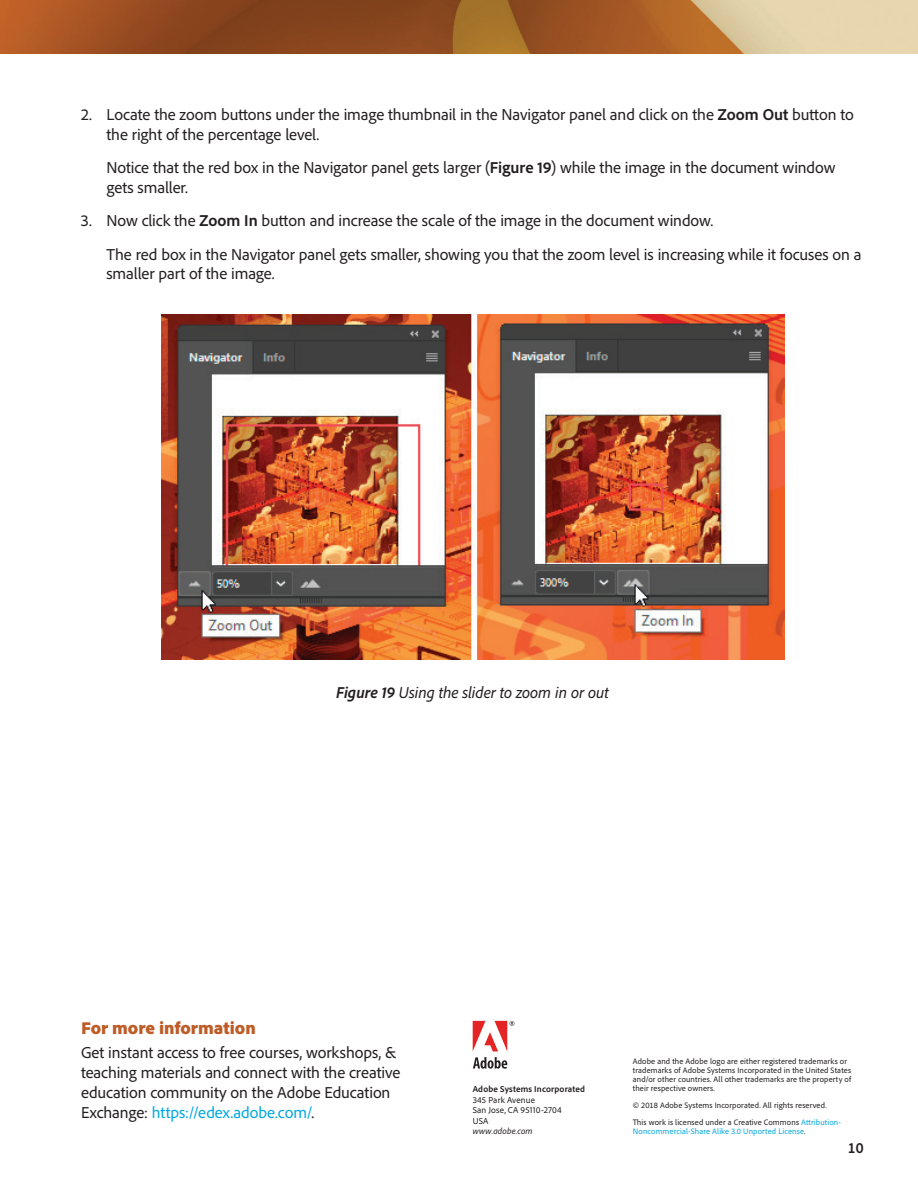
<style>
.page{position:relative;width:918px;height:1188px;background:#fff}
.page>*{position:absolute;margin:0;border:0;box-sizing:border-box;transform-origin:0 0}
.t1{font:900 18px "Adobe Clean";color:#be5c27}
.t2{font:16.5px/19.8px "Adobe Clean";letter-spacing:-.005em;color:#231f20}
.t3{font:italic 16.5px "Adobe Clean";letter-spacing:-.005em;color:#231f20}
.t4{font:700 semi-condensed 15px "Adobe Clean";color:#231f20}
.t5{font:9px/10.5px "Adobe Clean";letter-spacing:.02em;color:#231f20}
.t6{font:700 9px "Adobe Clean";letter-spacing:.02em;color:#231f20}
.t7{font:italic 9px "Adobe Clean";letter-spacing:.015em;color:#231f20}
.t8{font:8.25px/9px "Adobe Clean";letter-spacing:.015em;color:#231f20}
.t9{font:8.25px "Adobe Clean";letter-spacing:.015em;color:#00a8e1}
.s1{font-weight:700}
.s2{color:#00a8e1}
.s3{color:#231f20}
</style>
<div class="page">
<svg style="left:473px;top:1057px;width:34px;height:12px"></svg>
<svg style="left:473px;top:1021px;width:41px;height:30px"></svg>
<img style="left:0;top:0;width:918px;height:54px">
<img style="left:162px;top:315px;width:622px;height:344px">
<p class="t2" style="left:106px;top:104px;width:749px;text-indent:-25px">2. Locate the zoom buttons under the image thumbnail in the Navigator panel and click on the <span class="s1">Zoom Out</span> button to the right of the percentage level.</p>
<p class="t2" style="left:106px;top:157px;width:731px">Notice that the red box in the Navigator panel gets larger (<span class="s1">Figure 19</span>) while the image in the document window gets smaller.</p>
<p class="t2" style="left:106px;top:204px;width:757px;line-height:33.3px;text-indent:-25px">3. Now click the <span class="s1">Zoom In</span> button and increase the scale of the image in the document window.<br>The red box in the Navigator panel gets smaller, showing you that the zoom level is increasing while it focuses on a</p>
<p class="t2" style="left:106px;top:263px;width:170px">smaller part of the image.</p>
<p class="t3" style="left:336px;top:682px;width:274px"><span class="s1">Figure 19</span> Using the slider to zoom in or out</p>
<p class="t1" style="left:81px;top:1016px;width:176px">For more information</p>
<p class="t2" style="left:81px;top:1042px;width:321px">Get instant access to free courses, workshops, &amp; teaching materials and connect with the creative education community on the Adobe Education Exchange: <span class="s2">https://edex.adobe.com/</span>.</p>
<p class="t6" style="left:473px;top:1083px;width:114px">Adobe Systems Incorporated</p>
<p class="t5" style="left:473px;top:1094px;width:91px">345 Park Avenue<br>San Jose, CA 95110-2704<br>USA</p>
<p class="t7" style="left:473px;top:1125px;width:62px">www.adobe.com</p>
<p class="t8" style="left:633px;top:1056px;width:220px">Adobe and the Adobe logo are either registered trademarks or trademarks of Adobe Systems Incorporated in the United States and/or other countries. All other trademarks are the property of their respective owners.</p>
<p class="t8" style="left:633px;top:1096px;width:210px;line-height:17.1px">© 2018 Adobe Systems Incorporated. All rights reserved.<br>This work is licensed under a Creative Commons <span class="s2">Attribution-</span></p>
<p class="t9" style="left:633px;top:1126px;width:174px">Noncommercial-Share Alike 3.0 Unported License<span class="s3">.</span></p>
<p class="t4" style="left:848px;top:1139px;width:17px">10</p>
</div>
